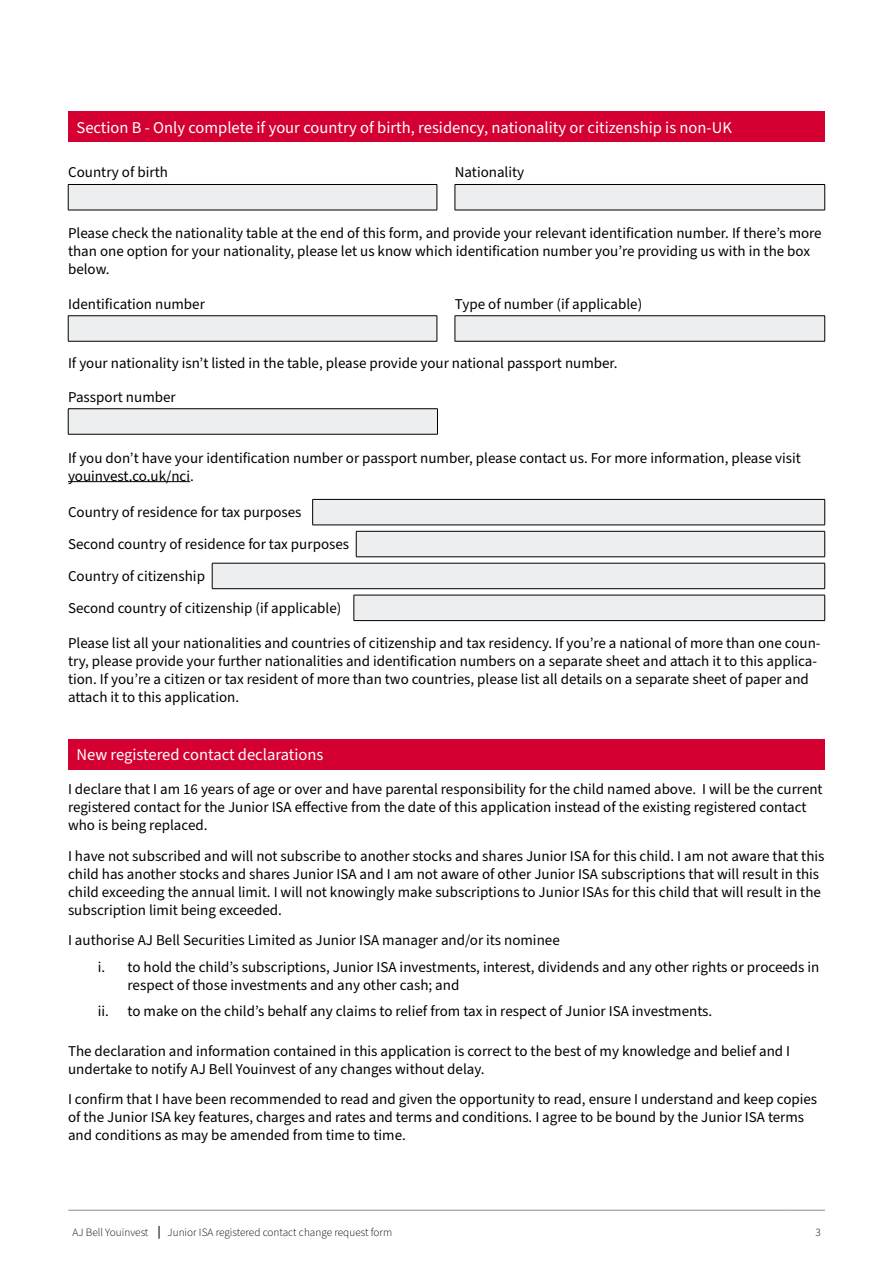
<style>
.page{position:relative;width:893px;height:1263px;background:#fff}
.page>*{position:absolute;margin:0;border:0;box-sizing:border-box;transform-origin:0 0}
.t1{font:16.5px "Source Sans Pro";color:#fff}
.t2{font:15px/18px "Source Sans Pro";color:#000}
.t3{font:300 11.25px "Source Sans Pro";color:#000}
</style>
<div class="page">
<svg style="left:159px;top:1226px;width:1px;height:13px"></svg>
<hr style="left:68px;top:1210px;width:91px;height:1px;background:#888f95">
<hr style="left:159px;top:1210px;width:626px;height:1px;background:#888f95">
<hr style="left:785px;top:1210px;width:40px;height:1px;background:#888f95">
<div style="left:68px;top:111px;width:757px;height:31px;background:#d50032"></div>
<div style="left:68px;top:739px;width:757px;height:30px;background:#d50032"></div>
<hr style="left:68px;top:210px;width:369px;height:1px;background:#000">
<svg style="left:68px;top:184px;width:757px;height:26px;background:#dedfe0"></svg>
<hr style="left:455px;top:210px;width:370px;height:1px;background:#000">
<hr style="left:68px;top:315px;width:369px;height:1px;background:#000">
<hr style="left:68px;top:341px;width:369px;height:1px;background:#000">
<hr style="left:455px;top:315px;width:370px;height:1px;background:#000">
<svg style="left:68px;top:316px;width:757px;height:25px;background:#e6e8e9"></svg>
<hr style="left:455px;top:341px;width:370px;height:1px;background:#000">
<div style="left:68px;top:409px;width:369px;height:25px;background:#eceeef"></div>
<hr style="left:68px;top:408px;width:370px;height:1px;background:#000">
<svg style="left:68px;top:409px;width:1px;height:25px"></svg>
<svg style="left:437px;top:409px;width:1px;height:25px"></svg>
<hr style="left:68px;top:434px;width:370px;height:1px;background:#000">
<hr style="left:68px;top:481px;width:122px;height:1px;background:#000">
<div style="left:313px;top:499px;width:512px;height:26px;background:#eceeef"></div>
<hr style="left:312px;top:499px;width:513px;height:1px;background:#000">
<svg style="left:312px;top:500px;width:1px;height:25px"></svg>
<hr style="left:312px;top:525px;width:513px;height:1px;background:#000">
<svg style="left:824px;top:500px;width:1px;height:25px"></svg>
<div style="left:356px;top:531px;width:469px;height:26px;background:#eceeef"></div>
<hr style="left:356px;top:531px;width:469px;height:1px;background:#000">
<svg style="left:356px;top:531px;width:1px;height:25px"></svg>
<hr style="left:356px;top:556px;width:469px;height:1px;background:#000">
<svg style="left:824px;top:531px;width:1px;height:26px"></svg>
<div style="left:212px;top:563px;width:613px;height:26px;background:#eceeef"></div>
<hr style="left:212px;top:563px;width:613px;height:1px;background:#000">
<svg style="left:212px;top:563px;width:1px;height:25px"></svg>
<hr style="left:212px;top:588px;width:613px;height:1px;background:#000">
<svg style="left:824px;top:563px;width:1px;height:25px"></svg>
<div style="left:354px;top:595px;width:471px;height:26px;background:#eceeef"></div>
<hr style="left:354px;top:595px;width:471px;height:1px;background:#000">
<svg style="left:354px;top:595px;width:1px;height:25px"></svg>
<hr style="left:354px;top:620px;width:471px;height:1px;background:#000">
<svg style="left:824px;top:595px;width:1px;height:25px"></svg>
<p class="t1" style="left:77px;top:116px;width:657px">Section B - Only complete if your country of birth, residency, nationality or citizenship is non-UK</p>
<p class="t2" style="left:68px;top:164px;width:101px">Country of birth</p>
<p class="t2" style="left:455px;top:164px;width:71px">Nationality</p>
<p class="t2" style="left:68px;top:224px;width:755px">Please check the nationality table at the end of this form, and provide your relevant identification number. If there’s more than one option for your nationality, please let us know which identification number you’re providing us with in the box below.</p>
<p class="t2" style="left:68px;top:295px;width:138px">Identification number</p>
<p class="t2" style="left:455px;top:295px;width:189px">Type of number (if applicable)</p>
<p class="t2" style="left:68px;top:354px;width:551px">If your nationality isn’t listed in the table, please provide your national passport number.</p>
<p class="t2" style="left:68px;top:388px;width:109px">Passport number</p>
<p class="t2" style="left:68px;top:449px;width:734px">If you don’t have your identification number or passport number, please contact us. For more information, please visit youinvest.co.uk/nci.</p>
<p class="t2" style="left:68px;top:496px;width:283px;line-height:32px">Country of residence for tax purposes Second country of residence for tax purposes Country of citizenship<br>Second country of citizenship (if applicable)</p>
<p class="t2" style="left:68px;top:634px;width:754px">Please list all your nationalities and countries of citizenship and tax residency. If you’re a national of more than one coun&shy;try, please provide your further nationalities and identification numbers on a separate sheet and attach it to this applica&shy;tion. If you’re a citizen or tax resident of more than two countries, please list all details on a separate sheet of paper and attach it to this application.</p>
<p class="t1" style="left:77px;top:744px;width:248px">New registered contact declarations</p>
<p class="t2" style="left:68px;top:780px;width:756px">I declare that I am 16 years of age or over and have parental responsibility for the child named above. I will be the current registered contact for the Junior ISA effective from the date of this application instead of the existing registered contact who is being replaced.</p>
<p class="t2" style="left:68px;top:847px;width:758px">I have not subscribed and will not subscribe to another stocks and shares Junior ISA for this child. I am not aware that this child has another stocks and shares Junior ISA and I am not aware of other Junior ISA subscriptions that will result in this child exceeding the annual limit. I will not knowingly make subscriptions to Junior ISAs for this child that will result in the subscription limit being exceeded.</p>
<p class="t2" style="left:98px;top:928px;width:723px;line-height:26.5px;text-indent:-30px">I authorise AJ Bell Securities Limited as Junior ISA manager and/or its nominee<br>i. to hold the child’s subscriptions, Junior ISA investments, interest, dividends and any other rights or proceeds in</p>
<p class="t2" style="left:98px;top:972px;width:616px;line-height:26.5px;text-indent:30px">respect of those investments and any other cash; and<br>ii. to make on the child’s behalf any claims to relief from tax in respect of Junior ISA investments.</p>
<p class="t2" style="left:68px;top:1042px;width:724px">The declaration and information contained in this application is correct to the best of my knowledge and belief and I undertake to notify AJ Bell Youinvest of any changes without delay.</p>
<p class="t2" style="left:68px;top:1091px;width:751px">I confirm that I have been recommended to read and given the opportunity to read, ensure I understand and keep copies of the Junior ISA key features, charges and rates and terms and conditions. I agree to be bound by the Junior ISA terms and conditions as may be amended from time to time.</p>
<p class="t3" style="left:72px;top:1225px;width:77px">AJ Bell Youinvest</p>
<p class="t3" style="left:168px;top:1225px;width:226px">Junior ISA registered contact change request form</p>
<p class="t3" style="left:815px;top:1225px;width:7px">3</p>
</div>
